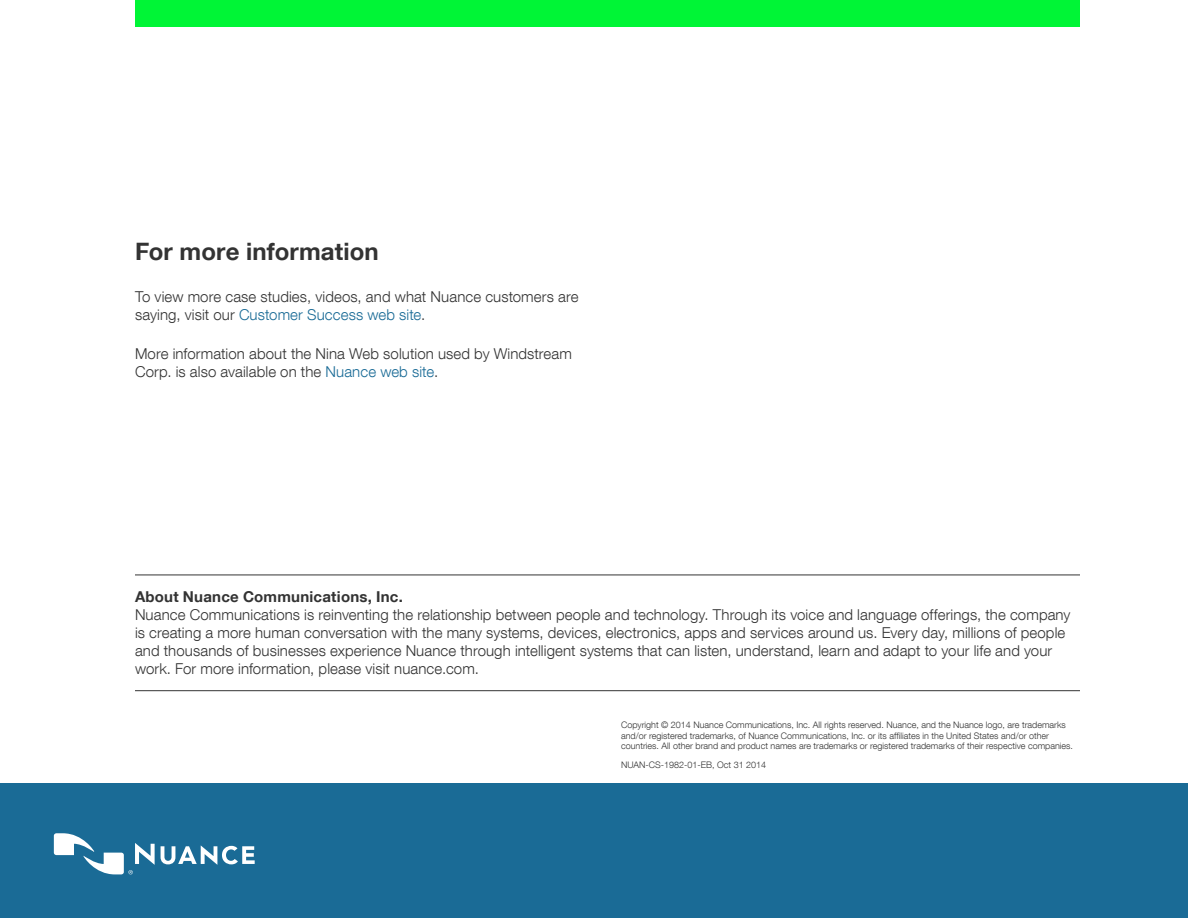
<style>
.page{position:relative;width:1188px;height:918px;background:#fff}
.page>*{position:absolute;margin:0;border:0;box-sizing:border-box;transform-origin:0 0}
.t1{font:700 24px "Helvetica Neue LT Com";letter-spacing:.005em;color:#333}
.t2{font:300 15px/18px "Helvetica Neue LT Com";letter-spacing:.005em;color:#333}
.t3{font:700 15px "Helvetica Neue LT Com";letter-spacing:.015em;color:#333}
.t4{font:300 9px/10.5px "Helvetica Neue LT Com";color:#333}
.s1{color:#1a6b96}
</style>
<div class="page">
<div style="left:0;top:783px;width:1188px;height:135px;background:#1a6b96"></div>
<svg style="left:161px;top:845px;width:94px;height:20px"></svg>
<svg style="left:54px;top:833px;width:101px;height:41px"></svg>
<hr style="left:135px;top:690px;width:945px;height:1px;background:#333">
<hr style="left:135px;top:575px;width:945px;height:1px;background:#333">
<div style="left:135px;top:0;width:945px;height:27px;background:#00f536"></div>
<h1 class="t1" style="left:135px;top:236px;width:245px">For more information</h1>
<p class="t2" style="left:135px;top:287px;width:445px">To view more case studies, videos, and what Nuance customers are saying, visit our <span class="s1">Customer Success web site</span>.</p>
<p class="t2" style="left:135px;top:344px;width:439px">More information about the Nina Web solution used by Windstream<br>Corp. is also available on the <span class="s1">Nuance web site</span>.</p>
<p class="t3" style="left:135px;top:587px;width:269px">About Nuance Communications, Inc.</p>
<p class="t2" style="left:135px;top:605px;width:937px">Nuance Communications is reinventing the relationship between people and technology. Through its voice and language offerings, the company is creating a more human conversation with the many systems, devices, electronics, apps and services around us. Every day, millions of people and thousands of businesses experience Nuance through intelligent systems that can listen, understand, learn and adapt to your life and your work. For more information, please visit nuance.com.</p>
<p class="t4" style="left:621px;top:719px;width:454px">Copyright © 2014 Nuance Communications, Inc. All rights reserved. Nuance, and the Nuance logo, are trademarks and/or registered trademarks, of Nuance Communications, Inc. or its affiliates in the United States and/or other countries. All other brand and product names are trademarks or registered trademarks of their respective companies.</p>
<p class="t4" style="left:621px;top:759px;width:147px">NUAN-CS-1982-01-EB, Oct 31 2014</p>
</div>
